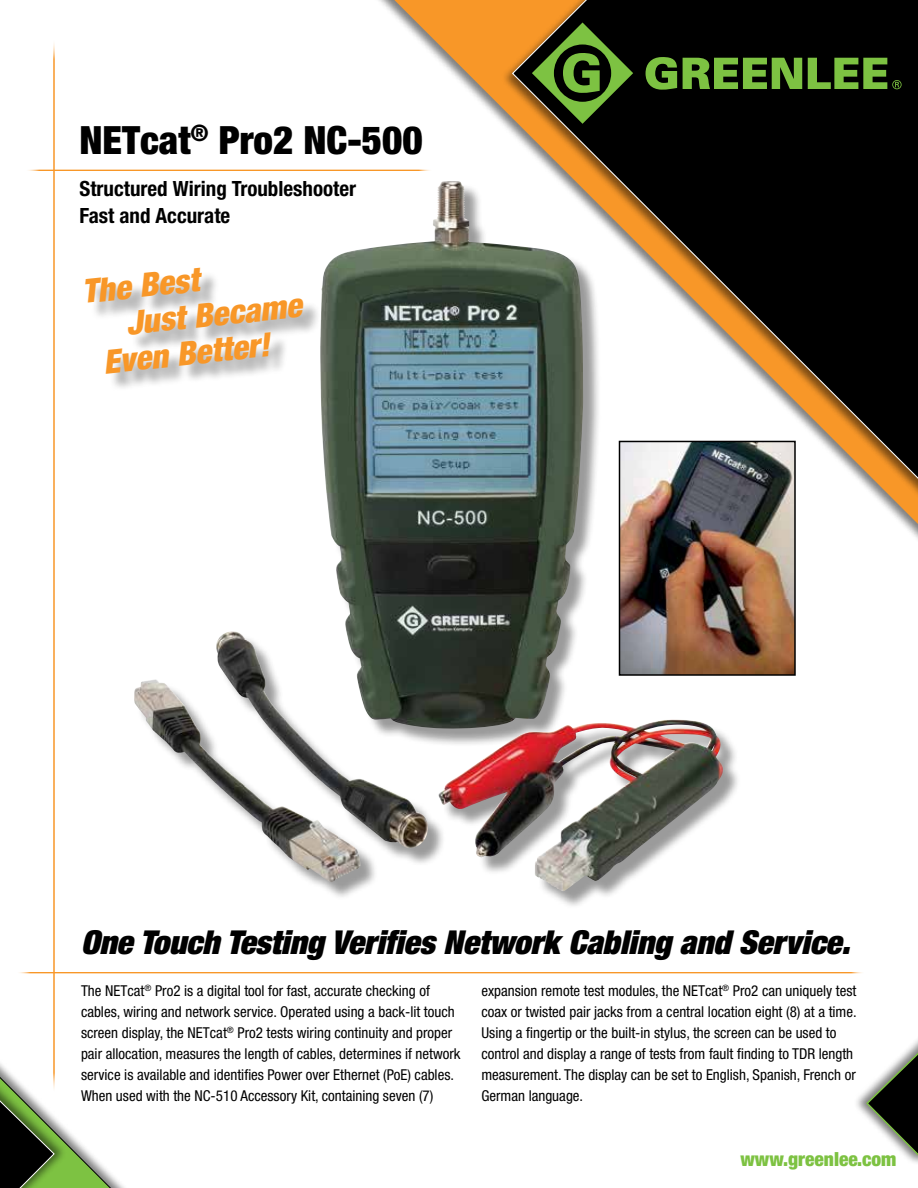
<style>
.page{position:relative;width:918px;height:1188px;background:#fff}
.page>*{position:absolute;margin:0;border:0;box-sizing:border-box;transform-origin:0 0}
.t1{font:900 condensed 39px "Helvetica Neue LT Std";color:#000}
.t2{font:italic 900 condensed 33px "Helvetica Neue LT Std";color:#000}
.t3{font:italic 900 condensed 33px "Helvetica Neue LT Std";color:#f89728}
.t4{font:700 condensed 21px/27px "Helvetica Neue LT Std";color:#000}
.t5{font:900 condensed 19.5px "Helvetica Neue LT Std";color:#7dc242}
.t6{font:condensed 15px/21px "Helvetica Neue LT Std";color:#000}
</style>
<div class="page">
<svg style="left:394px;top:0;width:524px;height:524px"></svg>
<svg style="left:511px;top:0;width:407px;height:494px;background:#32271b"></svg>
<svg style="left:0;top:1063px;width:124px;height:125px"></svg>
<div style="left:853px;top:1032px;width:65px;height:134px;background:#000;opacity:.5"></div>
<svg style="left:865px;top:1037px;width:53px;height:122px"></svg>
<hr style="left:16px;top:972px;width:848px;height:2px;background:#f89728">
<hr style="left:26px;top:170px;width:406px;height:1px;background:#f89728">
<hr style="left:53px;top:39px;width:2px;height:1055px;background:#f89728">
<svg style="left:532px;top:22px;width:101px;height:102px;background:#3f4f1b"></svg>
<svg style="left:683px;top:58px;width:119px;height:31px;background:#55842d"></svg>
<svg style="left:808px;top:58px;width:94px;height:31px;background:#426723"></svg>
<svg style="left:646px;top:57px;width:31px;height:33px"></svg>
<img style="left:741px;top:444px;width:52px;height:229px">
<div style="left:619px;top:441px;width:177px;height:235px;border:2px solid #000"></div>
<div style="left:137px;top:183px;width:604px;height:726px;background:#000;opacity:.4"></div>
<img style="left:320px;top:181px;width:263px;height:548px">
<div style="left:88px;top:271px;width:233px;height:121px;background:#000;opacity:.35"></div>
<h1 class="t1" style="left:80px;top:116px;width:345px">NETcat<sup>®</sup> Pro2 NC-500</h1>
<h3 class="t4" style="left:80px;top:175px;width:278px">Structured Wiring Troubleshooter<br>Fast and Accurate</h3>
<h2 class="t3" style="left:80px;top:271px;width:119px;rotate:-6deg">The Best</h2>
<h2 class="t3" style="left:124px;top:303px;width:178px;rotate:-6deg">Just Became</h2>
<h2 class="t3" style="left:101px;top:342px;width:168px;rotate:-6deg">Even Better!</h2>
<h2 class="t2" style="left:81px;top:921px;width:771px">One Touch Testing Verifies Network Cabling and Service.</h2>
<p class="t6" style="left:81px;top:980px;width:381px">The NETcat<sup>®</sup> Pro2 is a digital tool for fast, accurate checking of cables, wiring and network service. Operated using a back-lit touch screen display, the NETcat<sup>®</sup> Pro2 tests wiring continuity and proper pair allocation, measures the length of cables, determines if network service is available and identifies Power over Ethernet (PoE) cables.<br>When used with the NC-510 Accessory Kit, containing seven (7)</p>
<p class="t6" style="left:482px;top:980px;width:377px">expansion remote test modules, the NETcat<sup>®</sup> Pro2 can uniquely test coax or twisted pair jacks from a central location eight (8) at a time.<br>Using a fingertip or the built-in stylus, the screen can be used to control and display a range of tests from fault finding to TDR length measurement. The display can be set to English, Spanish, French or German language.</p>
<h3 class="t5" style="left:741px;top:1147px;width:157px">www.greenlee.com</h3>
</div>
